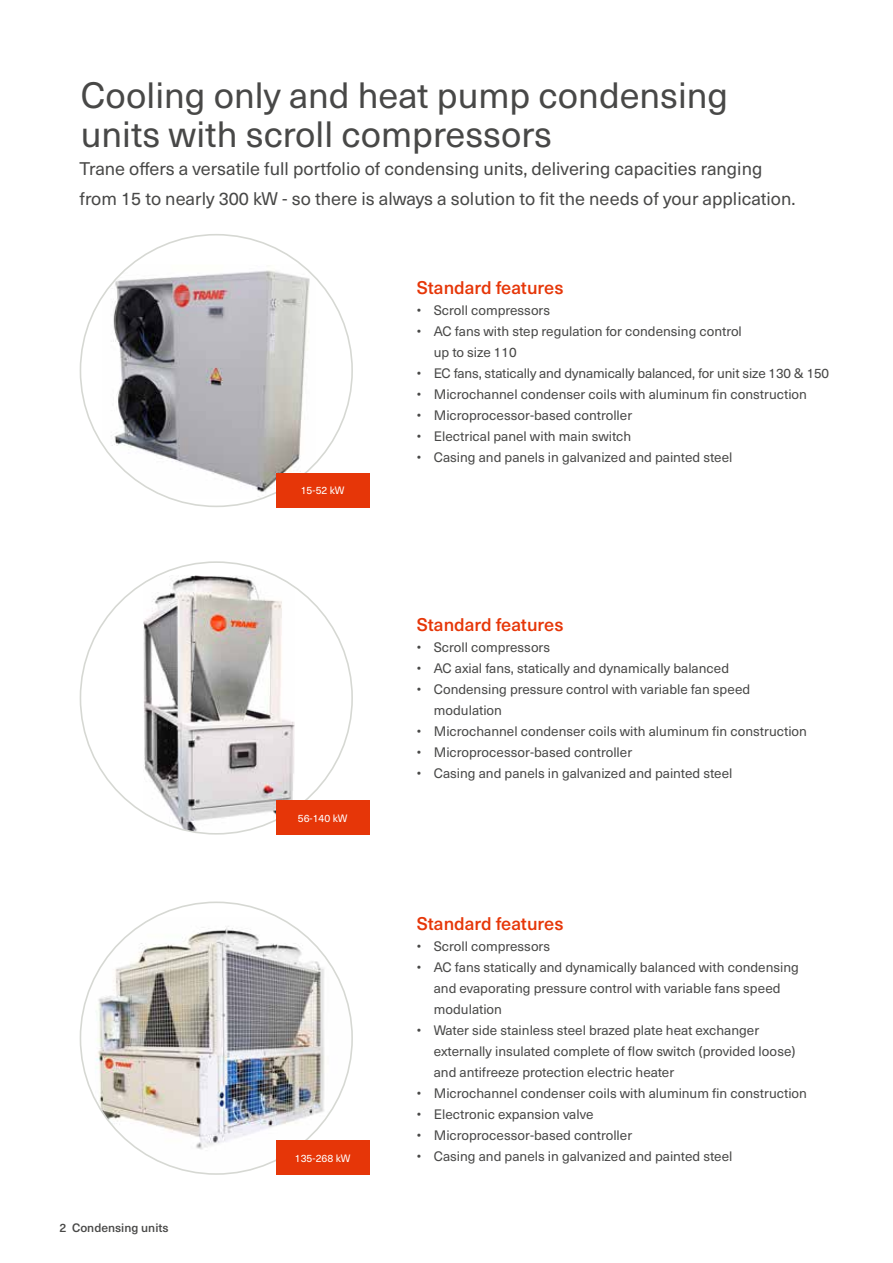
<style>
.page{position:relative;width:893px;height:1263px;background:#fff}
.page>*{position:absolute;margin:0;border:0;box-sizing:border-box;transform-origin:0 0}
.t1{font:36px/39px "Neue Haas Unica W1 G";color:#484847}
.t2{font:18px/30px "Neue Haas Unica W1 G";color:#484847}
.t3{font:500 18px "Neue Haas Unica W1 G";color:#e63608}
.t4{font:13.5px/21px "Neue Haas Unica W1 G";color:#484847}
.t5{font:500 12px "Neue Haas Unica W1 G";color:#484847}
.t6{font:10.5px "Neue Haas Unica W1 G";color:#fff}
</style>
<div class="page">
<img style="left:102px;top:265px;width:214px;height:233px">
<img style="left:143px;top:575px;width:151px;height:257px">
<img style="left:80px;top:918px;width:272px;height:256px">
<div style="left:276px;top:473px;width:93px;height:34px;background:#e63608"></div>
<div style="left:276px;top:801px;width:93px;height:34px;background:#e63608"></div>
<div style="left:276px;top:1141px;width:93px;height:34px;background:#e63608"></div>
<h1 class="t1" style="left:81px;top:74px;width:649px">Cooling only and heat pump condensing units with scroll compressors</h1>
<h2 class="t2" style="left:80px;top:153px;width:717px">Trane offers a versatile full portfolio of condensing units, delivering capacities ranging from 15 to nearly 300 kW - so there is always a solution to fit the needs of your application.</h2>
<p class="t5" style="left:60px;top:1218px;width:111px">2 Condensing units</p>
<p class="t6" style="left:301px;top:483px;width:45px">15-52 kW</p>
<p class="t6" style="left:298px;top:810px;width:51px">56-140 kW</p>
<p class="t6" style="left:295px;top:1150px;width:57px">135-268 kW</p>
<h2 class="t3" style="left:417px;top:274px;width:148px">Standard features</h2>
<p class="t4" style="left:417px;top:299px;width:135px">• Scroll compressors</p>
<p class="t4" style="left:434px;top:320px;width:310px;text-indent:-17px">• AC fans with step regulation for condensing control up to size 110</p>
<p class="t4" style="left:417px;top:362px;width:414px">• EC fans, statically and dynamically balanced, for unit size 130 &amp; 150</p>
<p class="t4" style="left:417px;top:383px;width:392px">• Microchannel condenser coils with aluminum fin construction</p>
<p class="t4" style="left:417px;top:404px;width:217px">• Microprocessor-based controller</p>
<p class="t4" style="left:417px;top:425px;width:216px">• Electrical panel with main switch</p>
<p class="t4" style="left:417px;top:446px;width:317px">• Casing and panels in galvanized and painted steel</p>
<h2 class="t3" style="left:417px;top:611px;width:148px">Standard features</h2>
<p class="t4" style="left:417px;top:636px;width:135px">• Scroll compressors</p>
<p class="t4" style="left:417px;top:657px;width:314px">• AC axial fans, statically and dynamically balanced</p>
<p class="t4" style="left:434px;top:678px;width:318px;text-indent:-17px">• Condensing pressure control with variable fan speed modulation</p>
<p class="t4" style="left:417px;top:720px;width:392px">• Microchannel condenser coils with aluminum fin construction</p>
<p class="t4" style="left:417px;top:741px;width:217px">• Microprocessor-based controller</p>
<p class="t4" style="left:417px;top:762px;width:317px">• Casing and panels in galvanized and painted steel</p>
<h2 class="t3" style="left:417px;top:910px;width:148px">Standard features</h2>
<p class="t4" style="left:417px;top:934px;width:135px">• Scroll compressors</p>
<p class="t4" style="left:434px;top:955px;width:367px;text-indent:-17px">• AC fans statically and dynamically balanced with condensing and evaporating pressure control with variable fans speed modulation</p>
<p class="t4" style="left:434px;top:1018px;width:363px;text-indent:-17px">• Water side stainless steel brazed plate heat exchanger externally insulated complete of flow switch (provided loose) and antifreeze protection electric heater</p>
<p class="t4" style="left:417px;top:1081px;width:392px">• Microchannel condenser coils with aluminum fin construction</p>
<p class="t4" style="left:417px;top:1102px;width:178px">• Electronic expansion valve</p>
<p class="t4" style="left:417px;top:1123px;width:217px">• Microprocessor-based controller</p>
<p class="t4" style="left:417px;top:1144px;width:317px">• Casing and panels in galvanized and painted steel</p>
</div>
